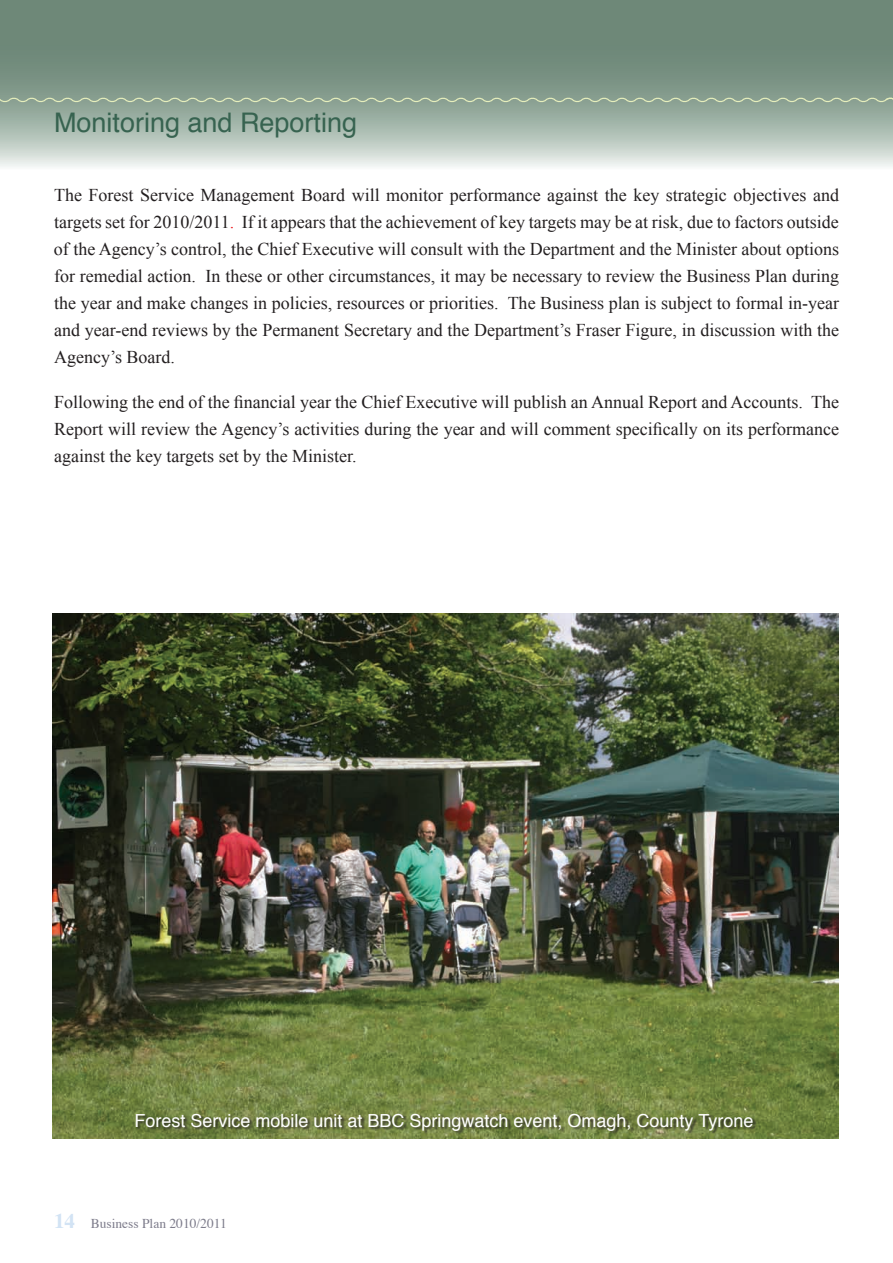
<style>
.page{position:relative;width:893px;height:1263px;background:#fff}
.page>*{position:absolute;margin:0;border:0;box-sizing:border-box;transform-origin:0 0}
.t1{font:27px "Helvetica";color:#376350}
.t2{font:18px/27px "Times New Roman";color:#231f20;text-align:justify}
.t3{font:18px "Helvetica";color:#fff}
.t4{font:13.5px "Times";color:#7d7c8b}
.s1{color:#ee1f23}
.s2{font-weight:700;font-size:21px;color:#d2e3f4}
</style>
<div class="page">
<svg style="left:0;top:0;width:893px;height:167px;background:#8ea396"></svg>
<svg style="left:0;top:96px;width:893px;height:8px;background:#97ac97"></svg>
<img style="left:52px;top:614px;width:787px;height:524px">
<div style="left:136px;top:1114px;width:671px;height:41px;background:#231f20;opacity:.75"></div>
<h1 class="t1" style="left:54px;top:102px;width:305px">Monitoring and Reporting</h1>
<p class="t2" style="left:54px;top:181px;width:787px">The Forest Service Management Board will monitor performance against the key strategic objectives and targets set for 2010/2011<span class="s1">.</span> If it appears that the achievement of key targets may be at risk, due to factors outside of the Agency’s control, the Chief Executive will consult with the Department and the Minister about options for remedial action. In these or other circumstances, it may be necessary to review the Business Plan during the year and make changes in policies, resources or priorities. The Business plan is subject to formal in-year and year-end reviews by the Permanent Secretary and the Department’s Fraser Figure, in discussion with the Agency’s Board.</p>
<p class="t2" style="left:54px;top:388px;width:786px">Following the end of the financial year the Chief Executive will publish an Annual Report and Accounts. The Report will review the Agency’s activities during the year and will comment specifically on its performance against the key targets set by the Minister.</p>
<p class="t3" style="left:134px;top:1107px;width:620px">Forest Service mobile unit at BBC Springwatch event, Omagh, County Tyrone</p>
<p class="t4" style="left:54px;top:1210px;width:174px"><span class="s2">14</span> Business Plan 2010/2011</p>
</div>
